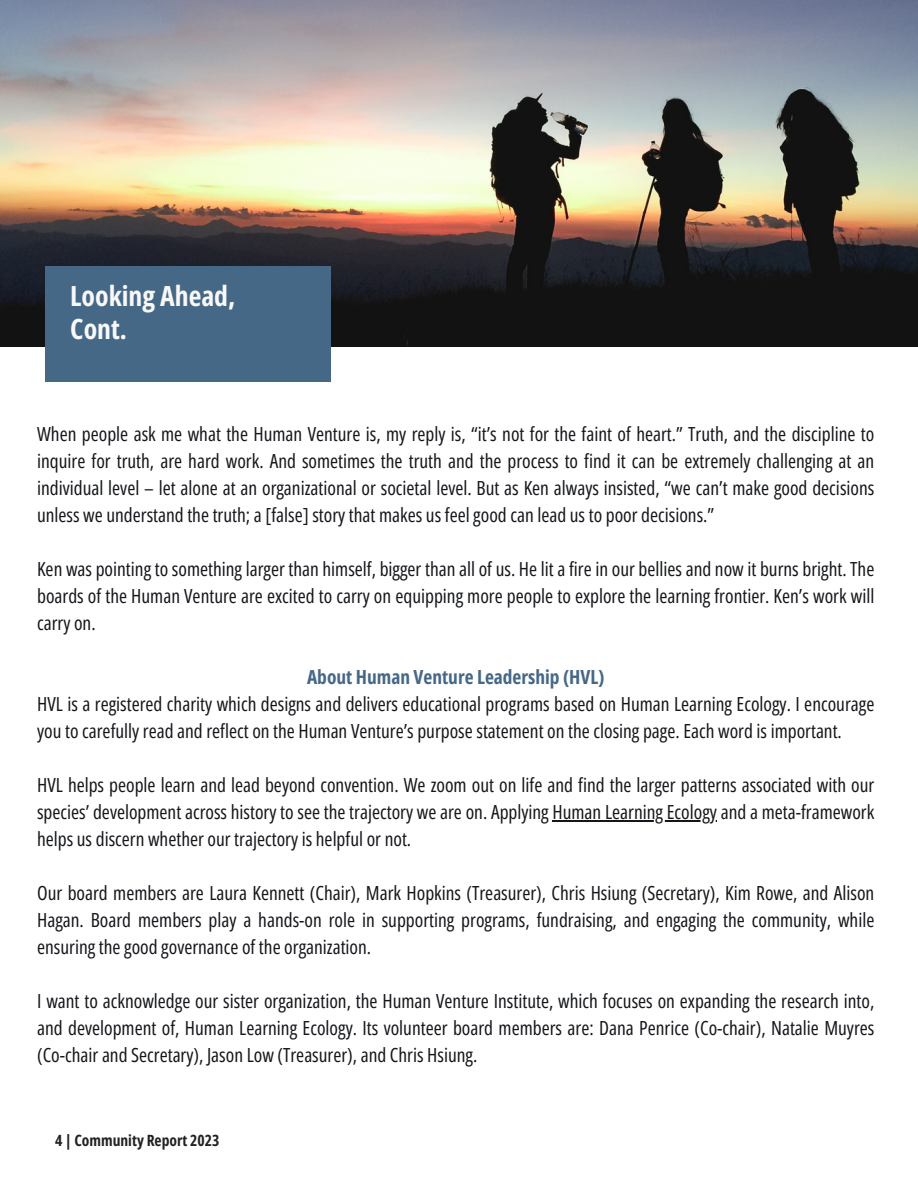
<style>
.page{position:relative;width:918px;height:1188px;background:#fff}
.page>*{position:absolute;margin:0;border:0;box-sizing:border-box;transform-origin:0 0}
.t1{font:700 27.75px/32.7px "Open Sans Condensed";color:#f8f8f8}
.t2{font:19.5px/27px "Open Sans Condensed";color:#14161a;text-align:justify}
.t3{font:700 19.5px "Open Sans Condensed";color:#466887}
.t4{font:700 15.6px "Open Sans Condensed";color:#222}
</style>
<div class="page">
<hr style="left:553px;top:820px;width:164px;height:1px;background:#14161a">
<img style="left:0;top:0;width:918px;height:346px">
<div style="left:45px;top:266px;width:286px;height:116px;background:#466887"></div>
<h1 class="t1" style="left:70px;top:279px;width:166px">Looking Ahead,<br>Cont.</h1>
<p class="t2" style="left:37px;top:420px;width:839px">When people ask me what the Human Venture is, my reply is, “it’s not for the faint of heart.” Truth, and the discipline to inquire for truth, are hard work. And sometimes the truth and the process to find it can be extremely challenging at an individual level – let alone at an organizational or societal level. But as Ken always insisted, “we can’t make good decisions unless we understand the truth; a [false] story that makes us feel good can lead us to poor decisions.”</p>
<p class="t2" style="left:37px;top:555px;width:839px">Ken was pointing to something larger than himself, bigger than all of us. He lit a fire in our bellies and now it burns bright. The boards of the Human Venture are excited to carry on equipping more people to explore the learning frontier. Ken’s work will carry on.</p>
<p class="t3" style="left:307px;top:663px;width:299px">About Human Venture Leadership (HVL)</p>
<p class="t2" style="left:37px;top:690px;width:839px">HVL is a registered charity which designs and delivers educational programs based on Human Learning Ecology. I encourage you to carefully read and reflect on the Human Venture’s purpose statement on the closing page. Each word is important.</p>
<p class="t2" style="left:37px;top:771px;width:839px">HVL helps people learn and lead beyond convention. We zoom out on life and find the larger patterns associated with our species’ development across history to see the trajectory we are on. Applying Human Learning Ecology and a meta-framework helps us discern whether our trajectory is helpful or not.</p>
<p class="t2" style="left:37px;top:879px;width:839px">Our board members are Laura Kennett (Chair), Mark Hopkins (Treasurer), Chris Hsiung (Secretary), Kim Rowe, and Alison Hagan. Board members play a hands-on role in supporting programs, fundraising, and engaging the community, while ensuring the good governance of the organization.</p>
<p class="t2" style="left:37px;top:987px;width:839px">I want to acknowledge our sister organization, the Human Venture Institute, which focuses on expanding the research into, and development of, Human Learning Ecology. Its volunteer board members are: Dana Penrice (Co-chair), Natalie Muyres (Co-chair and Secretary), Jason Low (Treasurer), and Chris Hsiung.</p>
<p class="t4" style="left:55px;top:1130px;width:166px">4 | Community Report 2023</p>
</div>
